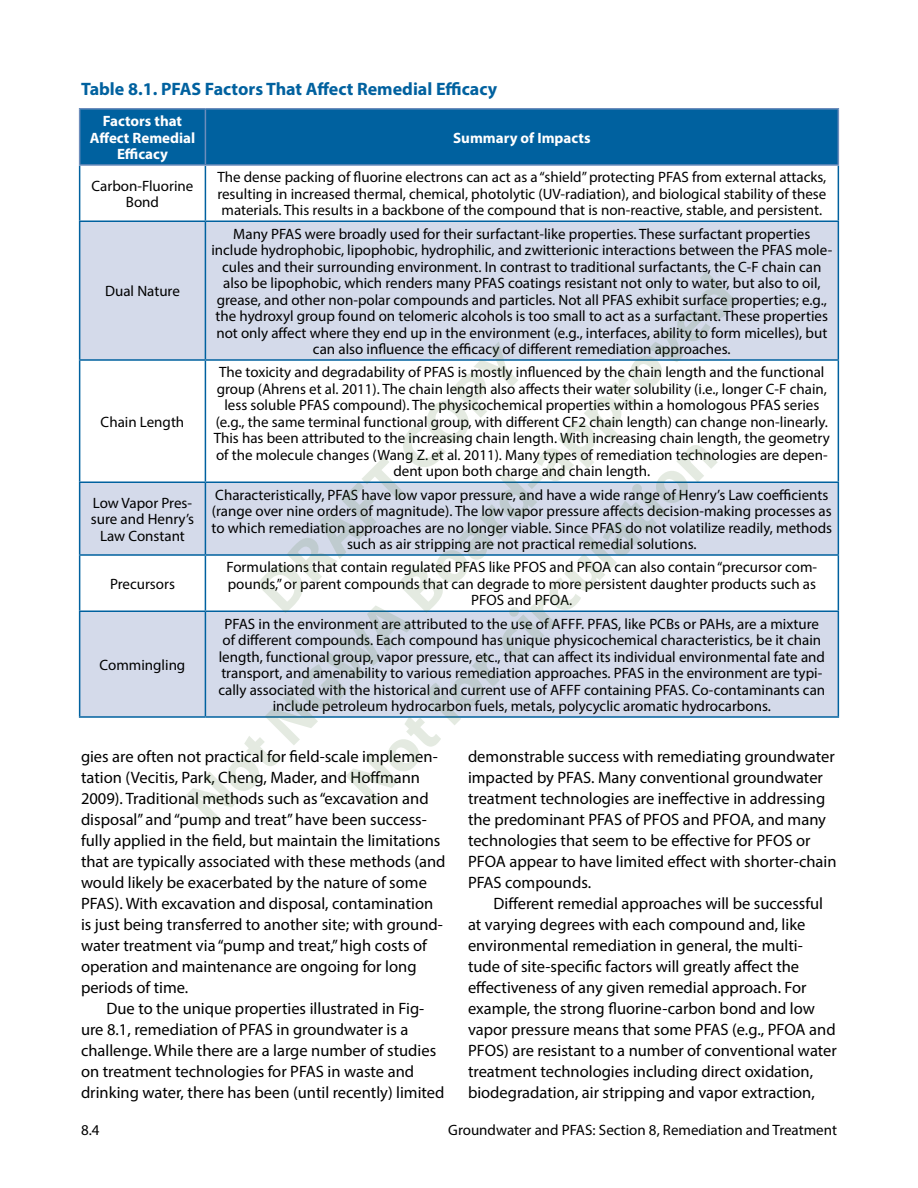
<style>
.page{position:relative;width:918px;height:1188px;background:#fff}
.page>*{position:absolute;margin:0;border:0;box-sizing:border-box;transform-origin:0 0}
.t1{font:700 18px "Myriad Pro";color:#00619f}
.t2{font:16.5px/21px "Myriad Pro";color:#000}
.t3{font:15px/16.5px "Myriad Pro";color:#000;text-align:center}
.t4{font:700 15px/16.5px "Myriad Pro";color:#fff;text-align:center}
</style>
<div class="page">
<div style="left:80px;top:110px;width:758px;height:54px;background:#00619f"></div>
<svg style="left:80px;top:222px;width:758px;height:494px;fill:#d4daea"></svg>
<hr style="left:79px;top:166px;width:1px;height:54px;background:#00619f">
<hr style="left:205px;top:166px;width:1px;height:54px;background:#00619f">
<hr style="left:838px;top:166px;width:1px;height:54px;background:#00619f">
<hr style="left:79px;top:220px;width:126px;height:2px;background:#00619f">
<hr style="left:79px;top:222px;width:1px;height:137px;background:#00619f">
<hr style="left:205px;top:220px;width:634px;height:2px;background:#00619f">
<hr style="left:205px;top:222px;width:1px;height:137px;background:#00619f">
<hr style="left:838px;top:222px;width:1px;height:137px;background:#00619f">
<hr style="left:79px;top:359px;width:126px;height:2px;background:#00619f">
<hr style="left:79px;top:361px;width:1px;height:121px;background:#00619f">
<hr style="left:205px;top:359px;width:634px;height:2px;background:#00619f">
<hr style="left:838px;top:361px;width:1px;height:121px;background:#00619f">
<hr style="left:79px;top:482px;width:126px;height:1px;background:#00619f">
<hr style="left:79px;top:483px;width:1px;height:71px;background:#00619f">
<hr style="left:205px;top:482px;width:634px;height:1px;background:#00619f">
<hr style="left:838px;top:483px;width:1px;height:71px;background:#00619f">
<hr style="left:79px;top:554px;width:126px;height:2px;background:#00619f">
<hr style="left:79px;top:556px;width:1px;height:54px;background:#00619f">
<hr style="left:205px;top:554px;width:634px;height:2px;background:#00619f">
<hr style="left:838px;top:556px;width:1px;height:54px;background:#00619f">
<hr style="left:79px;top:610px;width:126px;height:2px;background:#00619f">
<hr style="left:79px;top:612px;width:1px;height:104px;background:#00619f">
<hr style="left:205px;top:610px;width:634px;height:2px;background:#00619f">
<hr style="left:838px;top:612px;width:1px;height:104px;background:#00619f">
<hr style="left:79px;top:716px;width:126px;height:2px;background:#00619f">
<hr style="left:205px;top:716px;width:634px;height:2px;background:#00619f">
<hr style="left:79px;top:108px;width:126px;height:2px;background:#6d8dbc">
<hr style="left:79px;top:110px;width:1px;height:54px;background:#6d8dbc">
<hr style="left:205px;top:108px;width:634px;height:2px;background:#6d8dbc">
<hr style="left:205px;top:110px;width:1px;height:54px;background:#6d8dbc">
<hr style="left:838px;top:110px;width:1px;height:54px;background:#6d8dbc">
<hr style="left:79px;top:164px;width:126px;height:2px;background:#6d8dbc">
<hr style="left:205px;top:164px;width:634px;height:2px;background:#6d8dbc">
<svg style="left:185px;top:271px;width:552px;height:554px;fill:#d4daea"></svg>
<svg style="left:257px;top:342px;width:261px;height:271px"></svg>
<p class="t1" style="left:81px;top:77px;width:418px">Table 8.1. PFAS Factors That Affect Remedial Efficacy</p>
<p class="t4" style="left:90px;top:112px;width:107px">Factors that<br>Affect Remedial<br>Efficacy</p>
<p class="t4" style="left:453px;top:129px;width:139px">Summary of Impacts</p>
<p class="t3" style="left:92px;top:177px;width:103px">Carbon-Fluorine<br>Bond</p>
<p class="t3" style="left:217px;top:169px;width:610px;text-align:justify">The dense packing of fluorine electrons can act as a “shield” protecting PFAS from external attacks, resulting in increased thermal, chemical, photolytic (UV-radiation), and biological stability of these materials. This results in a backbone of the compound that is non-reactive, stable, and persistent.</p>
<p class="t3" style="left:105px;top:283px;width:76px">Dual Nature</p>
<p class="t3" style="left:101px;top:413px;width:85px">Chain Length</p>
<p class="t3" style="left:211px;top:225px;width:622px">Many PFAS were broadly used for their surfactant-like properties. These surfactant properties include hydrophobic, lipophobic, hydrophilic, and zwitterionic interactions between the PFAS mole&shy;cules and their surrounding environment. In contrast to traditional surfactants, the C-F chain can also be lipophobic, which renders many PFAS coatings resistant not only to water, but also to oil, grease, and other non-polar compounds and particles. Not all PFAS exhibit surface properties; e.g., the hydroxyl group found on telomeric alcohols is too small to act as a surfactant. These properties not only affect where they end up in the environment (e.g., interfaces, ability to form micelles), but can also influence the efficacy of different remediation approaches.</p>
<p class="t3" style="left:214px;top:364px;width:618px">The toxicity and degradability of PFAS is mostly influenced by the chain length and the functional group (Ahrens et al. 2011). The chain length also affects their water solubility (i.e., longer C-F chain, less soluble PFAS compound). The physicochemical properties within a homologous PFAS series (e.g., the same terminal functional group, with different CF2 chain length) can change non-linearly.<br>This has been attributed to the increasing chain length. With increasing chain length, the geometry of the molecule changes (Wang Z. et al. 2011). Many types of remediation technologies are depen&shy;dent upon both charge and chain length.</p>
<p class="t3" style="left:91px;top:494px;width:105px">Low Vapor Pres&shy;sure and Henry’s<br>Law Constant</p>
<p class="t3" style="left:212px;top:486px;width:622px">Characteristically, PFAS have low vapor pressure, and have a wide range of Henry’s Law coefficients (range over nine orders of magnitude). The low vapor pressure affects decision-making processes as to which remediation approaches are no longer viable. Since PFAS do not volatilize readily, methods such as air stripping are not practical remedial solutions.</p>
<p class="t3" style="left:110px;top:575px;width:66px">Precursors</p>
<p class="t3" style="left:227px;top:559px;width:592px">Formulations that contain regulated PFAS like PFOS and PFOA can also contain “precursor com&shy;pounds,” or parent compounds that can degrade to more persistent daughter products such as<br>PFOS and PFOA.</p>
<p class="t3" style="left:100px;top:656px;width:87px">Commingling</p>
<p class="t3" style="left:218px;top:615px;width:608px">PFAS in the environment are attributed to the use of AFFF. PFAS, like PCBs or PAHs, are a mixture of different compounds. Each compound has unique physicochemical characteristics, be it chain length, functional group, vapor pressure, etc., that can affect its individual environmental fate and transport, and amenability to various remediation approaches. PFAS in the environment are typi&shy;cally associated with the historical and current use of AFFF containing PFAS. Co-contaminants can include petroleum hydrocarbon fuels, metals, polycyclic aromatic hydrocarbons.</p>
<p class="t2" style="left:81px;top:746px;width:366px">gies are often not practical for field-scale implemen&shy;tation (Vecitis, Park, Cheng, Mader, and Hoffmann 2009). Traditional methods such as “excavation and disposal” and “pump and treat” have been success&shy;fully applied in the field, but maintain the limitations that are typically associated with these methods (and would likely be exacerbated by the nature of some PFAS). With excavation and disposal, contamination is just being transferred to another site; with ground&shy;water treatment via “pump and treat,” high costs of operation and maintenance are ongoing for long periods of time.</p>
<p class="t2" style="left:81px;top:998px;width:365px;text-indent:25px">Due to the unique properties illustrated in Fig&shy;ure 8.1, remediation of PFAS in groundwater is a challenge. While there are a large number of studies on treatment technologies for PFAS in waste and drinking water, there has been (until recently) limited</p>
<p class="t2" style="left:468px;top:746px;width:370px">demonstrable success with remediating groundwater impacted by PFAS. Many conventional groundwater treatment technologies are ineffective in addressing the predominant PFAS of PFOS and PFOA, and many technologies that seem to be effective for PFOS or PFOA appear to have limited effect with shorter-chain PFAS compounds.</p>
<p class="t2" style="left:468px;top:893px;width:370px;text-indent:25px">Different remedial approaches will be successful at varying degrees with each compound and, like environmental remediation in general, the multi&shy;tude of site-specific factors will greatly affect the effectiveness of any given remedial approach. For example, the strong fluorine-carbon bond and low vapor pressure means that some PFAS (e.g., PFOA and PFOS) are resistant to a number of conventional water treatment technologies including direct oxidation, biodegradation, air stripping and vapor extraction,</p>
<p class="t3" style="left:81px;top:1121px;width:20px">8.4</p>
<p class="t3" style="left:448px;top:1122px;width:390px">Groundwater and PFAS: Section 8, Remediation and Treatment</p>
</div>
